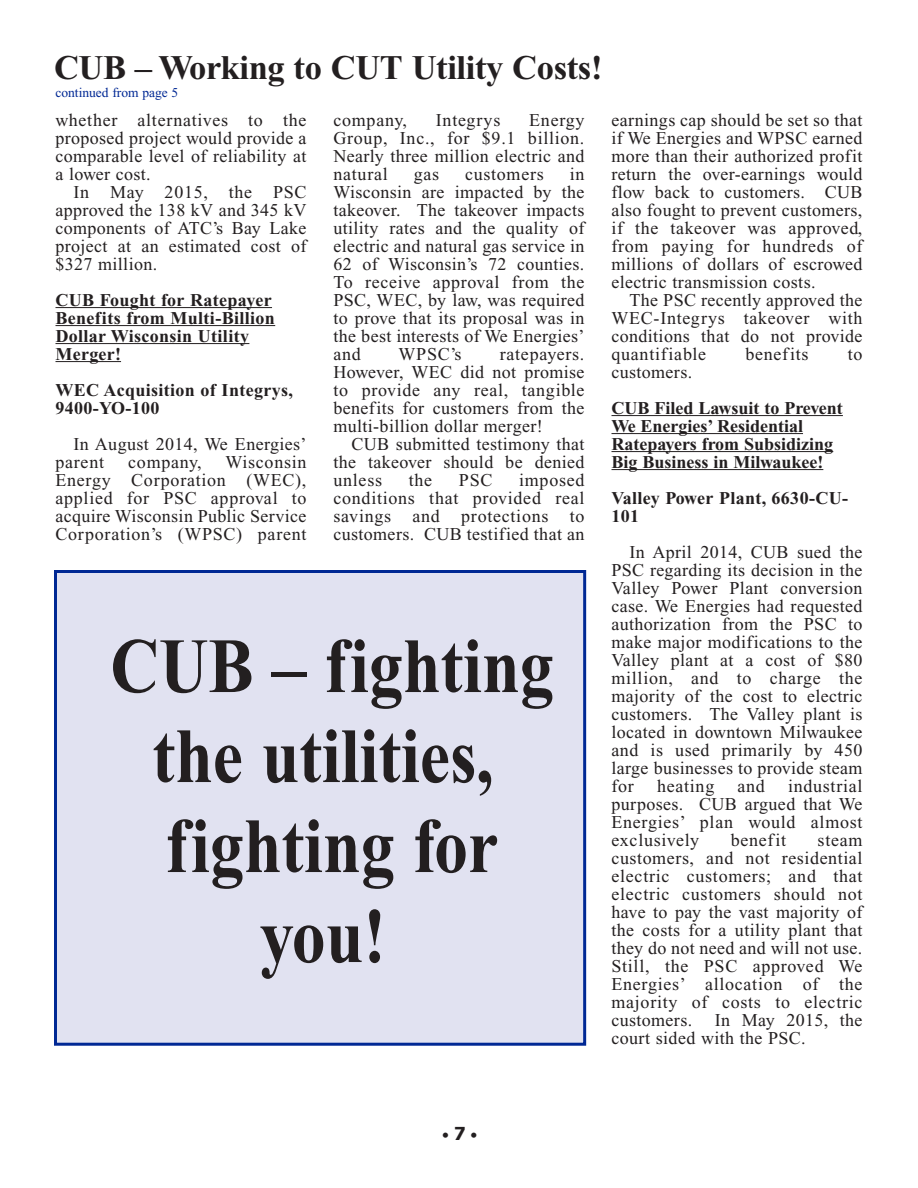
<style>
.page{position:relative;width:918px;height:1188px;background:#fff}
.page>*{position:absolute;margin:0;border:0;box-sizing:border-box;transform-origin:0 0}
.t1{font:700 78px/90px "Times";color:#231f20;text-align:center;scale:.87 1}
.t2{font:700 34.5px "Times";letter-spacing:-.01em;color:#231f20}
.t3{font:18px/18px "Times";letter-spacing:.02em;color:#231f20;text-align:justify}
.t4{font:700 18px/18px "Times";letter-spacing:.02em;color:#231f20}
.t5{font:700 18px/18px "Times";color:#231f20}
.t6{font:18px "Times";letter-spacing:.04em;color:#231f20}
.t7{font:15px "Tahoma";color:#231f20}
.t8{font:13.5px "Times";color:#002894}
.s1{font-weight:700;font-size:18px}
</style>
<div class="page">
<hr style="left:56px;top:307px;width:216px;height:1px;background:#231f20">
<hr style="left:56px;top:325px;width:219px;height:1px;background:#231f20">
<hr style="left:56px;top:343px;width:193px;height:1px;background:#231f20">
<hr style="left:56px;top:361px;width:65px;height:1px;background:#231f20">
<hr style="left:611px;top:415px;width:232px;height:1px;background:#231f20">
<hr style="left:611px;top:433px;width:192px;height:1px;background:#231f20">
<hr style="left:611px;top:451px;width:222px;height:1px;background:#231f20">
<hr style="left:611px;top:469px;width:212px;height:1px;background:#231f20">
<div style="left:57px;top:573px;width:526px;height:470px;background:#e1e2f1"></div>
<div style="left:54px;top:570px;width:532px;height:476px;border:3px solid #002894"></div>
<h2 class="t2" style="left:54px;top:56px;width:550px">CUB – Working to CUT Utility Costs!</h2>
<p class="t8" style="left:56px;top:88px;width:124px">continued from page 5</p>
<p class="t3" style="left:55px;top:112px;width:253px">whether alternatives to the proposed project would provide a comparable level of reliability at a lower cost.</p>
<p class="t3" style="left:55px;top:184px;width:253px;text-indent:18px">In May 2015, the PSC approved the 138 kV and 345 kV components of ATC’s Bay Lake project at an estimated cost of $327 million.</p>
<p class="t4" style="left:55px;top:293px;width:221px">CUB Fought for Ratepayer<br>Benefits from Multi-Billion<br>Dollar Wisconsin Utility<br>Merger!</p>
<p class="t4" style="left:56px;top:383px;width:239px">WEC Acquisition of Integrys,<br>9400-YO-100</p>
<p class="t3" style="left:55px;top:436px;width:253px;text-indent:18px">In August 2014, We Energies’ parent</p>
<p class="t3" style="left:55px;top:454px;width:253px;text-indent:170px">Wisconsin Energy Corporation (WEC), applied for PSC approval to acquire Wisconsin Public Service Corporation’s (WPSC) parent</p>
<p class="t6" style="left:128px;top:455px;width:75px">company,</p>
<p class="t3" style="left:333px;top:112px;width:252px;text-indent:196px">Energy Group, Inc., for $9.1 billion.<br>Nearly three million electric and natural</p>
<p class="t6" style="left:333px;top:113px;width:75px">company,</p>
<p class="t6" style="left:436px;top:113px;width:66px">Integrys</p>
<p class="t3" style="left:333px;top:166px;width:253px;text-indent:236px">in Wisconsin are impacted by the takeover. The takeover impacts utility rates and the quality of electric and natural gas service in 62 of Wisconsin’s 72 counties.<br>To receive approval from the PSC, WEC, by law, was required to prove that its proposal was in the best interests of We Energies’ and</p>
<p class="t3" style="left:414px;top:166px;width:27px">gas</p>
<p class="t6" style="left:465px;top:167px;width:80px">customers</p>
<p class="t3" style="left:399px;top:346px;width:65px">WPSC’s</p>
<p class="t3" style="left:334px;top:346px;width:253px;text-indent:166px">ratepayers.<br>However, WEC did not promise to provide any real, tangible benefits for customers from the multi-billion dollar merger!</p>
<p class="t3" style="left:334px;top:436px;width:253px;text-indent:18px">CUB submitted testimony that the takeover should be denied unless</p>
<p class="t3" style="left:334px;top:472px;width:253px;text-indent:186px">imposed conditions that provided real savings and protections to customers. CUB testified that an</p>
<p class="t3" style="left:409px;top:472px;width:25px">the</p>
<p class="t3" style="left:459px;top:472px;width:35px">PSC</p>
<h1 class="t1" style="left:110px;top:630px;width:511px">CUB – fighting the utilities, fighting for you!</h1>
<p class="t3" style="left:611px;top:112px;width:253px">earnings cap should be set so that if We Energies and WPSC earned more than their authorized profit return the over-earnings would flow back to customers. CUB also fought to prevent customers, if the takeover was approved, from paying for hundreds of millions of dollars of escrowed electric transmission costs.</p>
<p class="t3" style="left:611px;top:292px;width:253px;text-indent:18px">The PSC recently approved the WEC-Integrys takeover with conditions that do not provide quantifiable</p>
<p class="t6" style="left:745px;top:347px;width:65px">benefits</p>
<p class="t3" style="left:848px;top:346px;width:16px">to</p>
<p class="t3" style="left:611px;top:364px;width:82px">customers.</p>
<p class="t5" style="left:611px;top:401px;width:233px">CUB Filed Lawsuit to Prevent<br>We Energies’ Residential<br>Ratepayers from Subsidizing<br>Big Business in Milwaukee!</p>
<p class="t4" style="left:611px;top:491px;width:238px">Valley Power Plant, 6630-CU-<br>101</p>
<p class="t3" style="left:611px;top:544px;width:253px;text-indent:18px">In April 2014, CUB sued the PSC regarding its decision in the Valley Power Plant conversion case. We Energies had requested authorization from the PSC to make major modifications to the Valley plant at a cost of $80 million, and to charge the majority of the cost to electric customers. The Valley plant is located in downtown Milwaukee and is used primarily by 450 large businesses to provide steam for</p>
<p class="t3" style="left:611px;top:778px;width:253px;text-indent:177px">industrial purposes. CUB argued that We Energies’ plan would almost exclusively</p>
<p class="t6" style="left:657px;top:779px;width:59px">heating</p>
<p class="t3" style="left:737px;top:778px;width:29px">and</p>
<p class="t6" style="left:731px;top:833px;width:57px">benefit</p>
<p class="t3" style="left:611px;top:832px;width:253px;text-indent:206px">steam customers, and not residential electric customers; and that electric customers should not have to pay the vast majority of the costs for a utility plant that they do not need and will not use.<br>Still, the PSC approved We Energies’ allocation of the majority of costs to electric customers.</p>
<p class="t3" style="left:611px;top:1012px;width:253px;text-indent:103px">In May 2015, the court sided with the PSC.</p>
<p class="t7" style="left:442px;top:1126px;width:37px">•<span class="s1">7</span>•</p>
</div>
